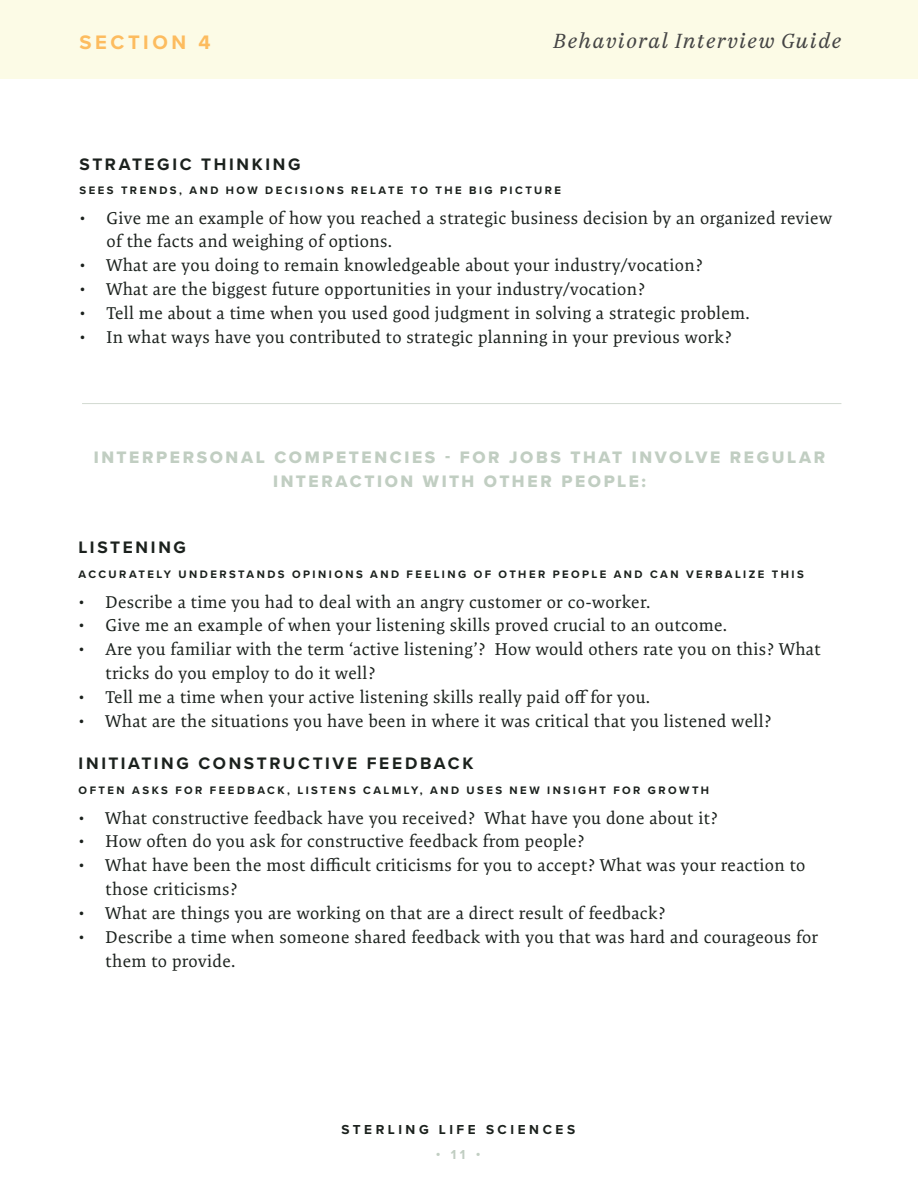
<style>
.page{position:relative;width:918px;height:1188px;background:#fff}
.page>*{position:absolute;margin:0;border:0;box-sizing:border-box;transform-origin:0 0}
.t1{font:italic 20.25px "Casus Pro";letter-spacing:.06em;color:#444}
.t2{font:700 20.25px "Proxima Nova";letter-spacing:.175em;color:#fdbc5f}
.t3{font:17.25px/24px "Expo Serif Pro";letter-spacing:.02em;color:#1b211d}
.t4{font:17.25px/24px "Proxima Nova Extrabld";letter-spacing:.155em;color:#c1cec2;text-align:center}
.t5{font:700 17.25px "Proxima Nova";letter-spacing:.155em;color:#1b211d}
.t6{font:700 13.5px "Proxima Nova";letter-spacing:.265em;color:#1b211d}
.t7{font:700 13.5px "Proxima Nova";color:#c1cec2}
.t8{font:700 11.25px "Proxima Nova";letter-spacing:.22em;color:#1b211d}
</style>
<div class="page">
<div style="left:0;top:0;width:918px;height:80px;background:#fcfbe6"></div>
<hr style="left:82px;top:403px;width:759px;height:1px;background:#d2dad1">
<p class="t2" style="left:80px;top:27px;width:133px">SECTION 4</p>
<p class="t1" style="left:553px;top:27px;width:290px">Behavioral Interview Guide</p>
<p class="t5" style="left:80px;top:151px;width:222px">STRATEGIC THINKING</p>
<p class="t8" style="left:80px;top:181px;width:483px">SEES TRENDS, AND HOW DECISIONS RELATE TO THE BIG PICTURE</p>
<p class="t3" style="left:106px;top:206px;width:727px;text-indent:-27px">• Give me an example of how you reached a strategic business decision by an organized review of the facts and weighing of options.</p>
<p class="t3" style="left:80px;top:254px;width:625px">• What are you doing to remain knowledgeable about your industry/vocation?</p>
<p class="t3" style="left:80px;top:278px;width:567px">• What are the biggest future opportunities in your industry/vocation?</p>
<p class="t3" style="left:80px;top:302px;width:672px">• Tell me about a time when you used good judgment in solving a strategic problem.</p>
<p class="t3" style="left:80px;top:326px;width:654px">• In what ways have you contributed to strategic planning in your previous work?</p>
<p class="t4" style="left:94px;top:445px;width:733px">INTERPERSONAL COMPETENCIES - FOR JOBS THAT INVOLVE REGULAR<br>INTERACTION WITH OTHER PEOPLE:</p>
<p class="t5" style="left:79px;top:535px;width:109px">LISTENING</p>
<p class="t8" style="left:79px;top:565px;width:727px">ACCURATELY UNDERSTANDS OPINIONS AND FEELING OF OTHER PEOPLE AND CAN VERBALIZE THIS</p>
<p class="t3" style="left:79px;top:590px;width:573px">• Describe a time you had to deal with an angry customer or co-worker.</p>
<p class="t3" style="left:79px;top:614px;width:650px">• Give me an example of when your listening skills proved crucial to an outcome.</p>
<p class="t3" style="left:106px;top:638px;width:717px;text-indent:-27px">• Are you familiar with the term ‘active listening’? How would others rate you on this? What tricks do you employ to do it well?</p>
<p class="t3" style="left:79px;top:686px;width:573px">• Tell me a time when your active listening skills really paid off for you.</p>
<p class="t3" style="left:79px;top:710px;width:694px">• What are the situations you have been in where it was critical that you listened well?</p>
<p class="t5" style="left:79px;top:751px;width:396px">INITIATING CONSTRUCTIVE FEEDBACK</p>
<p class="t8" style="left:79px;top:781px;width:632px">OFTEN ASKS FOR FEEDBACK, LISTENS CALMLY, AND USES NEW INSIGHT FOR GROWTH</p>
<p class="t3" style="left:79px;top:806px;width:641px">• What constructive feedback have you received? What have you done about it?</p>
<p class="t3" style="left:79px;top:830px;width:508px">• How often do you ask for constructive feedback from people?</p>
<p class="t3" style="left:106px;top:854px;width:701px;text-indent:-27px">• What have been the most difficult criticisms for you to accept? What was your reaction to those criticisms?</p>
<p class="t3" style="left:79px;top:902px;width:588px">• What are things you are working on that are a direct result of feedback?</p>
<p class="t3" style="left:106px;top:926px;width:714px;text-indent:-27px">• Describe a time when someone shared feedback with you that was hard and courageous for them to provide.</p>
<p class="t6" style="left:341px;top:1120px;width:235px">STERLING LIFE SCIENCES</p>
<p class="t7" style="left:436px;top:1145px;width:46px">• 1 1 •</p>
</div>
